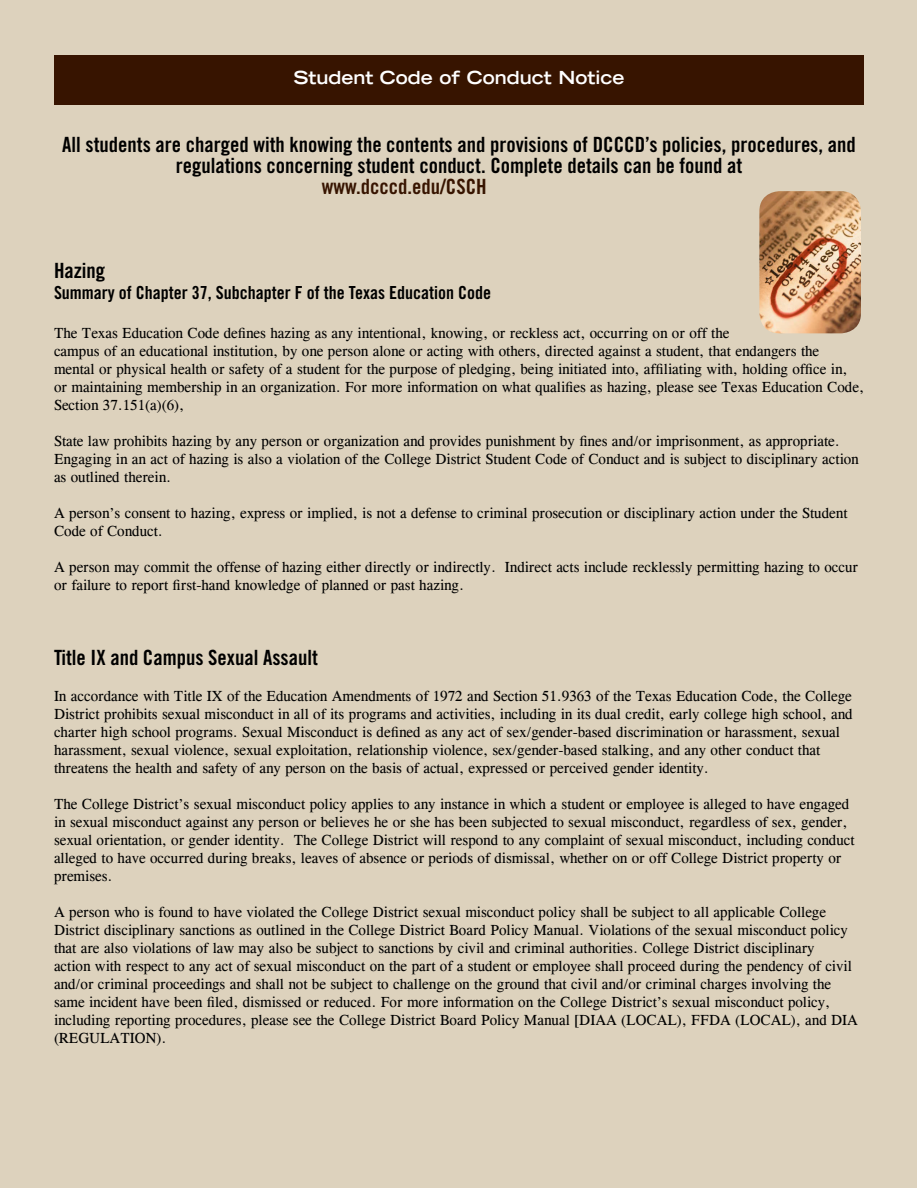
<style>
.page{position:relative;width:918px;height:1188px;background:#fff}
.page>*{position:absolute;margin:0;border:0;box-sizing:border-box;transform-origin:0 0}
.t1{font:21px/21px "Trade Gothic Bold Cond Twenty";color:#000;text-align:center}
.t2{font:21px "Trade Gothic Bold Cond Twenty";color:#371400}
.t3{font:18px "Trade Gothic Bold Cond Twenty";color:#000}
.t4{font:700 expanded 18px "Trade Gothic LH";color:#fff}
.t5{font:15px/18px "CG Times";color:#000}
</style>
<div class="page">
<img style="left:759px;top:191px;width:102px;height:142px">
<div style="left:54px;top:55px;width:810px;height:50px;background:#371400"></div>
<p class="t4" style="left:293px;top:66px;width:332px">Student Code of Conduct Notice</p>
<h1 class="t1" style="left:62px;top:134px;width:795px">All students are charged with knowing the contents and provisions of DCCCD’s policies, procedures, and regulations concerning student conduct. Complete details can be found at</h1>
<h1 class="t2" style="left:322px;top:174px;width:166px">www.dcccd.edu/CSCH</h1>
<h1 class="t1" style="left:54px;top:260px;width:53px">Hazing</h1>
<p class="t3" style="left:54px;top:281px;width:439px">Summary of Chapter 37, Subchapter F of the Texas Education Code</p>
<p class="t5" style="left:54px;top:324px;width:811px">The Texas Education Code defines hazing as any intentional, knowing, or reckless act, occurring on or off the<br>campus of an educational institution, by one person alone or acting with others, directed against a student, that endangers the<br>mental or physical health or safety of a student for the purpose of pledging, being initiated into, affiliating with, holding office in, or maintaining membership in an organization. For more information on what qualifies as hazing, please see Texas Education Code, Section 37.151(a)(6),</p>
<p class="t5" style="left:54px;top:432px;width:806px">State law prohibits hazing by any person or organization and provides punishment by fines and/or imprisonment, as appropriate.<br>Engaging in an act of hazing is also a violation of the College District Student Code of Conduct and is subject to disciplinary action as outlined therein.</p>
<p class="t5" style="left:54px;top:504px;width:795px">A person’s consent to hazing, express or implied, is not a defense to criminal prosecution or disciplinary action under the Student<br>Code of Conduct.</p>
<p class="t5" style="left:54px;top:558px;width:806px">A person may commit the offense of hazing either directly or indirectly. Indirect acts include recklessly permitting hazing to occur or failure to report first-hand knowledge of planned or past hazing.</p>
<h1 class="t1" style="left:54px;top:647px;width:265px">Title IX and Campus Sexual Assault</h1>
<p class="t5" style="left:54px;top:687px;width:800px">In accordance with Title IX of the Education Amendments of 1972 and Section 51.9363 of the Texas Education Code, the College District prohibits sexual misconduct in all of its programs and activities, including in its dual credit, early college high school, and charter high school programs. Sexual Misconduct is defined as any act of sex/gender-based discrimination or harassment, sexual harassment, sexual violence, sexual exploitation, relationship violence, sex/gender-based stalking, and any other conduct that threatens the health and safety of any person on the basis of actual, expressed or perceived gender identity.</p>
<p class="t5" style="left:54px;top:795px;width:802px">The College District’s sexual misconduct policy applies to any instance in which a student or employee is alleged to have engaged in sexual misconduct against any person or believes he or she has been subjected to sexual misconduct, regardless of sex, gender, sexual orientation, or gender identity. The College District will respond to any complaint of sexual misconduct, including conduct alleged to have occurred during breaks, leaves of absence or periods of dismissal, whether on or off College District property or premises.</p>
<p class="t5" style="left:54px;top:903px;width:806px">A person who is found to have violated the College District sexual misconduct policy shall be subject to all applicable College District disciplinary sanctions as outlined in the College District Board Policy Manual. Violations of the sexual misconduct policy that are also violations of law may also be subject to sanctions by civil and criminal authorities. College District disciplinary<br>action with respect to any act of sexual misconduct on the part of a student or employee shall proceed during the pendency of civil and/or criminal proceedings and shall not be subject to challenge on the ground that civil and/or criminal charges involving the same incident have been filed, dismissed or reduced. For more information on the College District’s sexual misconduct policy, including reporting procedures, please see the College District Board Policy Manual [DIAA (LOCAL), FFDA (LOCAL), and DIA (REGULATION).</p>
</div>
